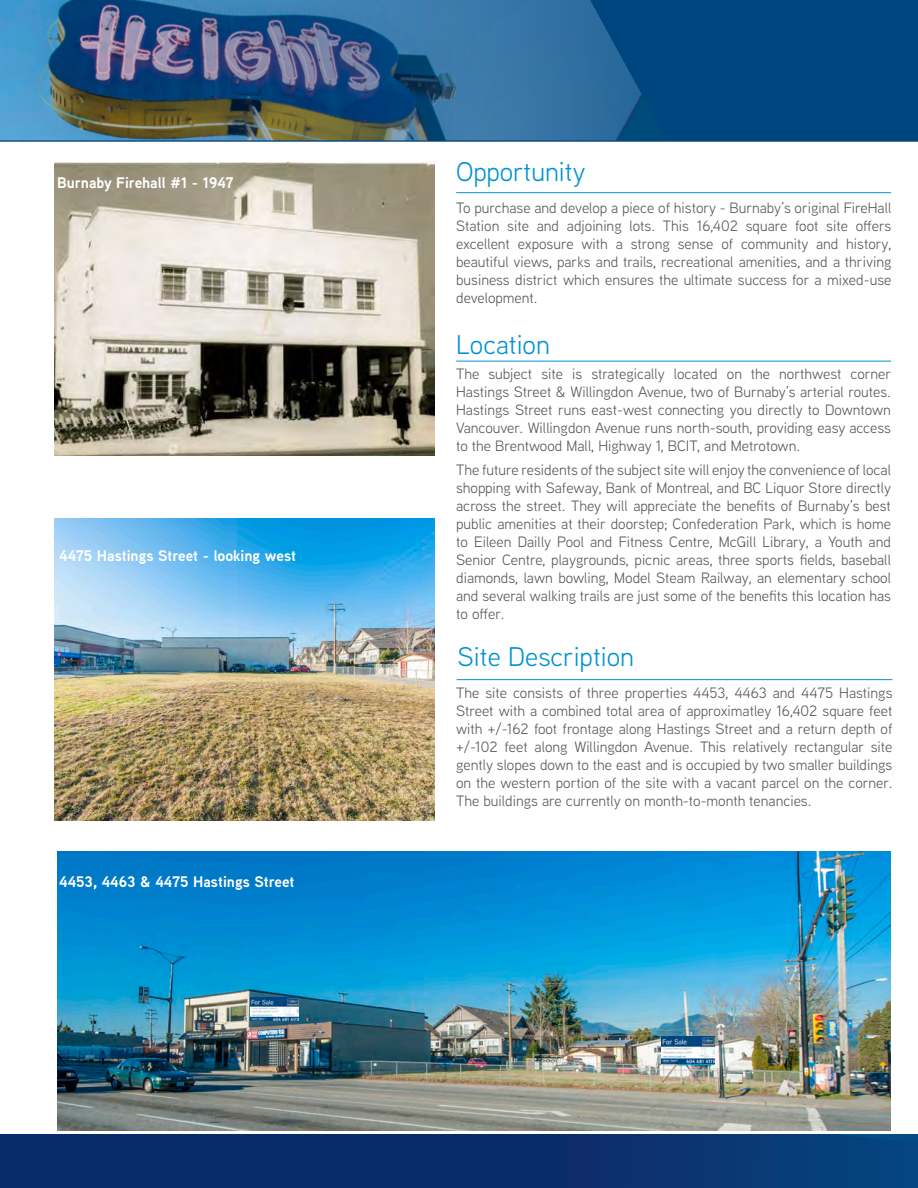
<style>
.page{position:relative;width:918px;height:1188px;background:#fff}
.page>*{position:absolute;margin:0;border:0;box-sizing:border-box;transform-origin:0 0}
.t1{font:27px "Aaux Next";color:#0093d0}
.t2{font:700 15.45px "Aaux Next";color:#fff}
.t3{font:700 15.3px "Aaux Next";color:#fff}
.grey_body{font:15px/18px "Aaux Next";color:#57585a;text-align:justify}
</style>
<div class="page">
<div style="left:0;top:0;width:918px;height:143px;background:#00467e"></div>
<div style="left:0;top:1134px;width:413px;height:54px;background:#092b6a"></div>
<svg style="left:413px;top:1134px;width:505px;height:54px"></svg>
<img style="left:57px;top:851px;width:834px;height:280px">
<hr style="left:0;top:142px;width:918px;height:3px;background:#fff">
<img style="left:54px;top:163px;width:381px;height:292px">
<img style="left:54px;top:519px;width:381px;height:301px">
<img style="left:251px;top:997px;width:48px;height:24px">
<img style="left:662px;top:1036px;width:53px;height:28px">
<img style="left:0;top:0;width:643px;height:140px">
<hr style="left:457px;top:679px;width:435px;height:1px;background:#0093d0">
<hr style="left:456px;top:361px;width:435px;height:1px;background:#0093d0">
<hr style="left:456px;top:192px;width:435px;height:1px;background:#0093d0">
<p class="t2" style="left:57px;top:172px;width:178px">Burnaby Firehall #1 - 1947</p>
<p class="t3" style="left:59px;top:545px;width:238px">4475 Hastings Street - looking west</p>
<p class="t3" style="left:59px;top:871px;width:237px">4453, 4463 &amp; 4475 Hastings Street</p>
<p class="t1" style="left:456px;top:154px;width:131px">Opportunity</p>
<p class="grey_body" style="left:456px;top:198px;width:437px">To purchase and develop a piece of history - Burnaby’s original FireHall Station site and adjoining lots. This 16,402 square foot site offers excellent exposure with a strong sense of community and history, beautiful views, parks and trails, recreational amenities, and a thriving business district which ensures the ultimate success for a mixed-use development.</p>
<p class="t1" style="left:456px;top:327px;width:95px">Location</p>
<p class="grey_body" style="left:456px;top:364px;width:437px">The subject site is strategically located on the northwest corner Hastings Street &amp; Willingdon Avenue, two of Burnaby’s arterial routes.<br>Hastings Street runs east-west connecting you directly to Downtown Vancouver. Willingdon Avenue runs north-south, providing easy access to the Brentwood Mall, Highway 1, BCIT, and Metrotown.</p>
<p class="grey_body" style="left:456px;top:460px;width:437px">The future residents of the subject site will enjoy the convenience of local shopping with Safeway, Bank of Montreal, and BC Liquor Store directly across the street. They will appreciate the benefits of Burnaby’s best public amenities at their doorstep; Confederation Park, which is home to Eileen Dailly Pool and Fitness Centre, McGill Library, a Youth and Senior Centre, playgrounds, picnic areas, three sports fields, baseball diamonds, lawn bowling, Model Steam Railway, an elementary school and several walking trails are just some of the benefits this location has to offer.</p>
<p class="t1" style="left:458px;top:638px;width:178px">Site Description</p>
<p class="grey_body" style="left:456px;top:683px;width:438px">The site consists of three properties 4453, 4463 and 4475 Hastings Street with a combined total area of approximatley 16,402 square feet with +/-162 foot frontage along Hastings Street and a return depth of +/-102 feet along Willingdon Avenue. This relatively rectangular site gently slopes down to the east and is occupied by two smaller buildings on the western portion of the site with a vacant parcel on the corner.<br>The buildings are currently on month-to-month tenancies.</p>
</div>
